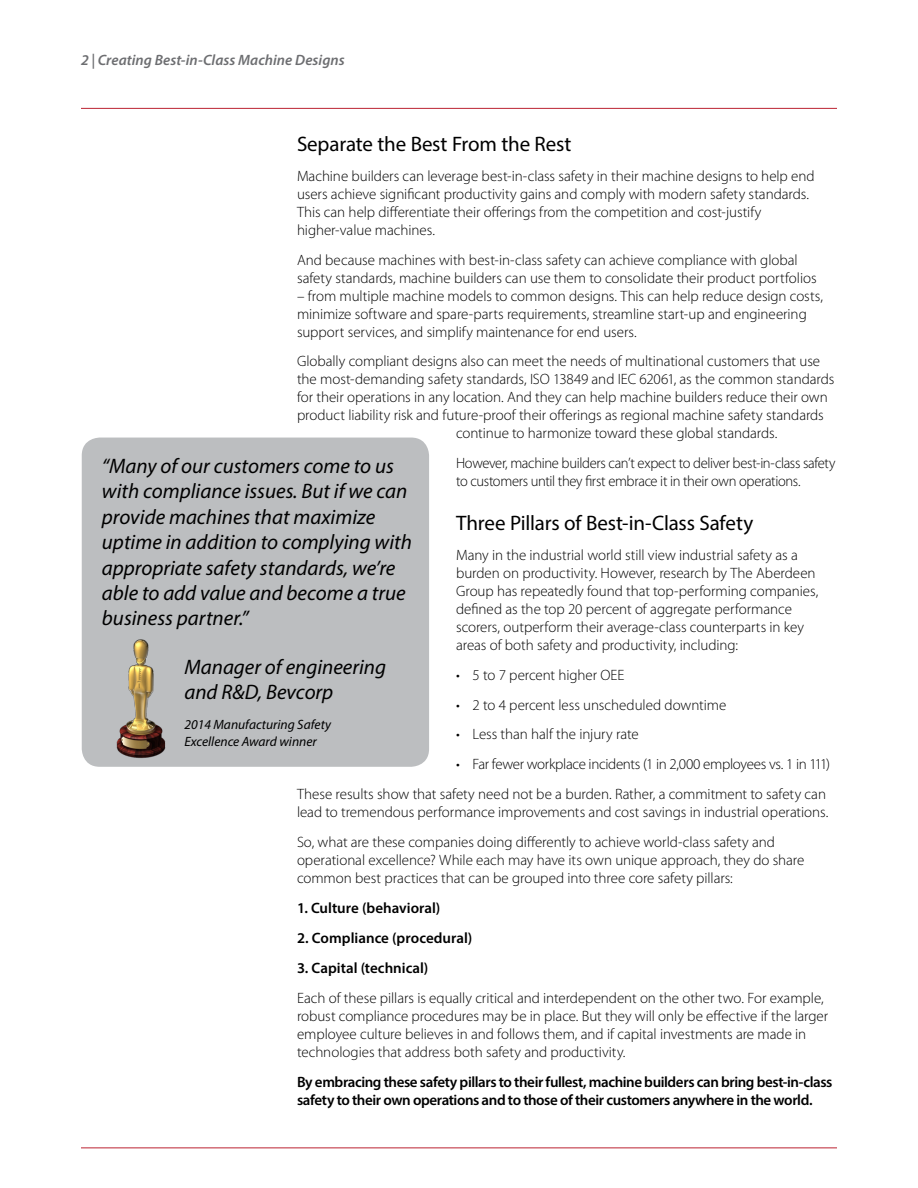
<style>
.page{position:relative;width:918px;height:1188px;background:#fff}
.page>*{position:absolute;margin:0;border:0;box-sizing:border-box;transform-origin:0 0}
.t1{font:italic 21px/25.5px "Myriad Pro";color:#000}
.t2{font:21px "Myriad Pro";letter-spacing:-.01em;color:#000}
.t3{font:300 15px/18px "Myriad Pro";letter-spacing:-.005em;color:#000}
.t4{font:600 15px/18px "Myriad Pro";letter-spacing:-.025em;color:#000}
.t5{font:300 15px/18px "Myriad Pro";letter-spacing:-.025em;color:#000}
.t6{font:600 15px "Myriad Pro";color:#000}
.t7{font:italic 600 15px "Myriad Pro";color:#6d6e71}
.t8{font:italic 13.5px/16.5px "Myriad Pro";color:#000}
</style>
<div class="page">
<hr style="left:81px;top:108px;width:756px;height:1px;background:#bb2332">
<hr style="left:81px;top:1148px;width:756px;height:1px;background:#bb2332">
<div style="left:82px;top:438px;width:347px;height:329px;background:#bcbec0;border-radius:18px"></div>
<img style="left:116px;top:639px;width:50px;height:119px">
<p class="t7" style="left:81px;top:51px;width:265px">2 | Creating Best-in-Class Machine Designs</p>
<h1 class="t2" style="left:297px;top:131px;width:276px">Separate the Best From the Rest</h1>
<p class="t3" style="left:297px;top:166px;width:519px">Machine builders can leverage best-in-class safety in their machine designs to help end users achieve significant productivity gains and comply with modern safety standards.<br>This can help differentiate their offerings from the competition and cost-justify higher-value machines.</p>
<p class="t3" style="left:297px;top:250px;width:521px">And because machines with best-in-class safety can achieve compliance with global safety standards, machine builders can use them to consolidate their product portfolios</p>
<p class="t3" style="left:297px;top:286px;width:527px">– from multiple machine models to common designs. This can help reduce design costs, minimize software and spare-parts requirements, streamline start-up and engineering support services, and simplify maintenance for end users.</p>
<p class="t3" style="left:297px;top:352px;width:525px">Globally compliant designs also can meet the needs of multinational customers that use</p>
<p class="t3" style="left:297px;top:370px;width:539px">the most-demanding safety standards, ISO 13849 and IEC 62061, as the common standards</p>
<p class="t3" style="left:297px;top:388px;width:532px">for their operations in any location. And they can help machine builders reduce their own</p>
<p class="t3" style="left:297px;top:406px;width:528px">product liability risk and future-proof their offerings as regional machine safety standards</p>
<p class="t3" style="left:456px;top:424px;width:323px">continue to harmonize toward these global standards.</p>
<p class="t5" style="left:456px;top:454px;width:381px">However, machine builders can’t expect to deliver best-in-class safety to customers until they first embrace it in their own operations.</p>
<h1 class="t2" style="left:456px;top:510px;width:299px">Three Pillars of Best-in-Class Safety</h1>
<p class="t3" style="left:456px;top:546px;width:364px">Many in the industrial world still view industrial safety as a burden on productivity. However, research by The Aberdeen Group has repeatedly found that top-performing companies, defined as the top 20 percent of aggregate performance scorers, outperform their average-class counterparts in key areas of both safety and productivity, including:</p>
<p class="t3" style="left:456px;top:666px;width:170px">• 5 to 7 percent higher OEE</p>
<p class="t3" style="left:456px;top:695px;width:272px">• 2 to 4 percent less unscheduled downtime</p>
<p class="t3" style="left:456px;top:725px;width:184px">• Less than half the injury rate</p>
<p class="t3" style="left:297px;top:749px;width:535px;line-height:29.8px;text-align:right">• Far fewer workplace incidents (1 in 2,000 employees vs. 1 in 111)<br>These results show that safety need not be a burden. Rather, a commitment to safety can</p>
<p class="t3" style="left:297px;top:797px;width:533px;line-height:29.8px">lead to tremendous performance improvements and cost savings in industrial operations.<br>So, what are these companies doing differently to achieve world-class safety and</p>
<p class="t3" style="left:297px;top:851px;width:509px">operational excellence? While each may have its own unique approach, they do share common best practices that can be grouped into three core safety pillars:</p>
<p class="t6" style="left:297px;top:898px;width:145px">1. Culture (behavioral)</p>
<p class="t6" style="left:297px;top:928px;width:177px">2. Compliance (procedural)</p>
<p class="t6" style="left:297px;top:958px;width:133px">3. Capital (technical)</p>
<p class="t3" style="left:297px;top:988px;width:533px">Each of these pillars is equally critical and interdependent on the other two. For example, robust compliance procedures may be in place. But they will only be effective if the larger employee culture believes in and follows them, and if capital investments are made in technologies that address both safety and productivity.</p>
<p class="t4" style="left:297px;top:1072px;width:537px">By embracing these safety pillars to their fullest, machine builders can bring best-in-class safety to their own operations and to those of their customers anywhere in the world.</p>
<h1 class="t1" style="left:102px;top:452px;width:312px">“Many of our customers come to us with compliance issues. But if we can provide machines that maximize uptime in addition to complying with appropriate safety standards, we’re able to add value and become a true business partner.”</h1>
<h1 class="t1" style="left:184px;top:654px;width:203px">Manager of engineering and R&amp;D, Bevcorp</h1>
<p class="t8" style="left:184px;top:716px;width:148px">2014 Manufacturing Safety<br>Excellence Award winner</p>
</div>
